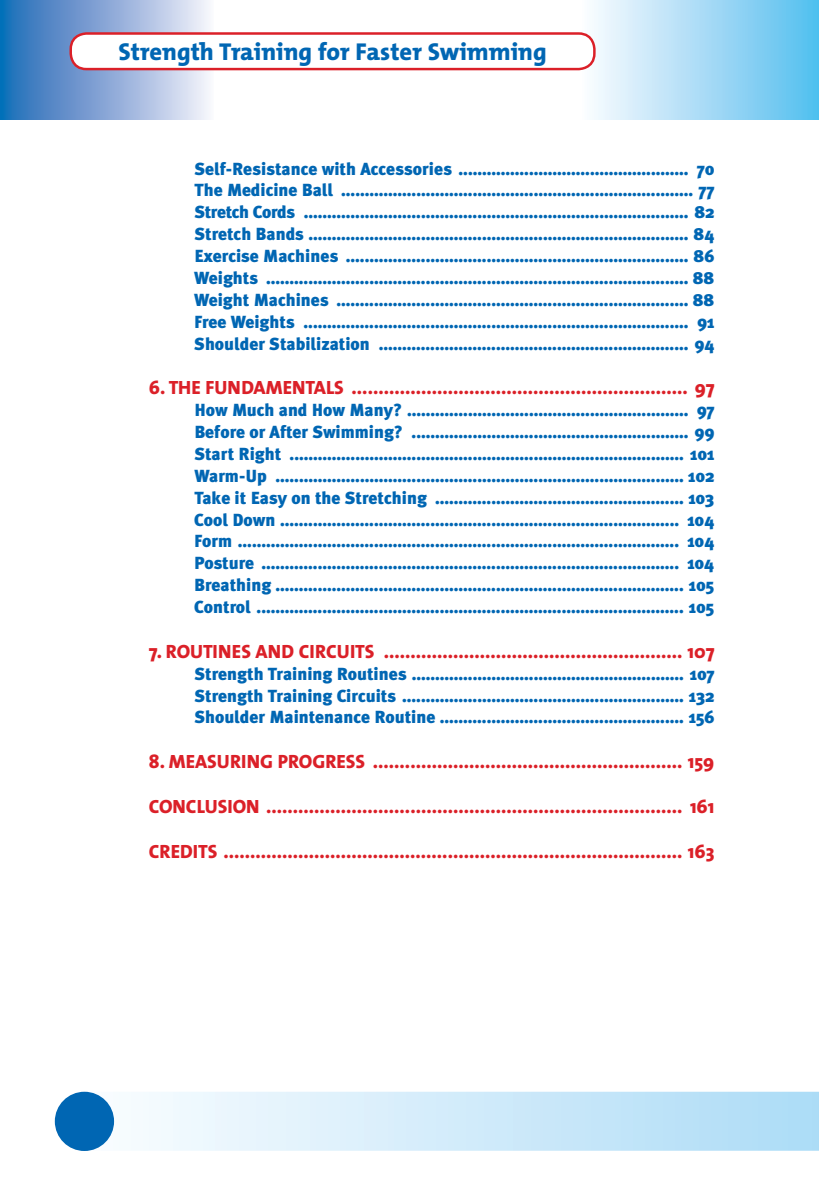
<style>
.page{position:relative;width:819px;height:1191px;background:#fff}
.page>*{position:absolute;margin:0;border:0;box-sizing:border-box;transform-origin:0 0}
.t1{font:800 24.5px "The Mix";color:#0066b3}
.t2{font:800 19.25px "The Mix";color:#db2028}
.t3{font:900 17.5px/21.9px "Meta Plus";color:#0066b3;text-align:justify}
</style>
<div class="page">
<svg style="left:60px;top:1091px;width:759px;height:59px;background:#d2ebfa"></svg>
<svg style="left:0;top:0;width:213px;height:119px;background:#7fa4d4"></svg>
<div style="left:580px;top:0;width:239px;height:119px;background:linear-gradient(to right,#fffbfe,#54beef)"></div>
<div style="left:55px;top:1091px;width:59px;height:60px;background:#0066b3;border-radius:50%"></div>
<div style="left:71px;top:33px;width:523px;height:36px;background:#fff;border-radius:16px"></div>
<div style="left:69px;top:32px;width:526px;height:38px;border:2px solid #db2028;border-radius:16px"></div>
<h1 class="t1" style="left:118px;top:31px;width:429px">Strength Training for Faster Swimming</h1>
<p class="t3" style="left:194px;top:158px;width:521px">Self-Resistance with Accessories .................................................. 70<br>The Medicine Ball ............................................................................ 77<br>Stretch Cords .................................................................................. 82<br>Stretch Bands .................................................................................. 84<br>Exercise Machines .......................................................................... 86<br>Weights ........................................................................................... 88<br>Weight Machines ............................................................................ 88<br>Free Weights .................................................................................. 91<br>Shoulder Stabilization ................................................................... 94</p>
<p class="t2" style="left:149px;top:371px;width:206px">6. THE FUNDAMENTALS ................................................................</p>
<p class="t2" style="left:694px;top:371px;width:21px">97</p>
<p class="t3" style="left:194px;top:399px;width:521px">How Much and How Many? ............................................................. 97<br>Before or After Swimming? ............................................................ 99<br>Start Right ..................................................................................... 101<br>Warm-Up ........................................................................................ 102<br>Take it Easy on the Stretching ...................................................... 103<br>Cool Down ...................................................................................... 104<br>Form ............................................................................................... 104<br>Posture .......................................................................................... 104<br>Breathing ....................................................................................... 105<br>Control ............................................................................................ 105</p>
<p class="t2" style="left:149px;top:635px;width:237px">7. ROUTINES AND CIRCUITS .........................................................</p>
<p class="t2" style="left:687px;top:635px;width:29px">107</p>
<p class="t3" style="left:194px;top:662px;width:521px">Strength Training Routines ........................................................... 107<br>Strength Training Circuits ............................................................. 132<br>Shoulder Maintenance Routine ..................................................... 156</p>
<p class="t2" style="left:149px;top:745px;width:228px">8. MEASURING PROGRESS ...........................................................</p>
<p class="t2" style="left:688px;top:745px;width:28px">159</p>
<p class="t2" style="left:149px;top:790px;width:122px">CONCLUSION ...............................................................................</p>
<p class="t2" style="left:690px;top:790px;width:26px">161</p>
<p class="t2" style="left:149px;top:835px;width:80px">CREDITS .......................................................................................</p>
<p class="t2" style="left:687px;top:835px;width:28px">163</p>
</div>
